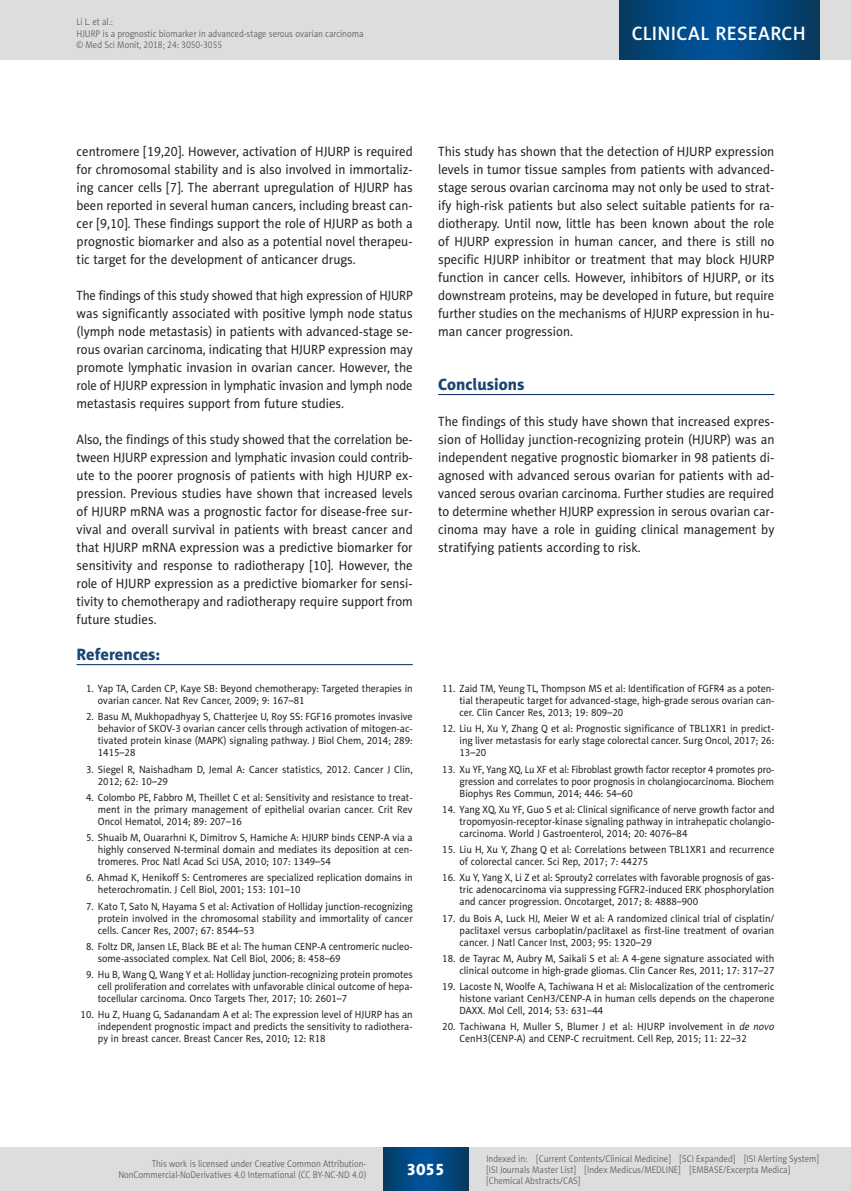
<style>
.page{position:relative;width:851px;height:1191px;background:#fff}
.page>*{position:absolute;margin:0;border:0;box-sizing:border-box;transform-origin:0 0}
.t1{font:19.5px "Naomi Sans EFN Medium";letter-spacing:.015em;color:#fff}
.MSM_Headline_1{font:16.5px "Naomi Sans EFN Heavy";color:#1a4574}
.MSM_Referencje_Tytul{font:16.5px "Naomi Sans EFN Heavy";color:#1a4574}
.t2{font:16.5px "Naomi Sans EFN Heavy";color:#fff}
.MSM_Body{font:13.5px/18px "Naomi Sans EFN";color:#231f20;text-align:justify;scale:.95 1}
.MSM_Body-2{font:13.5px/18px "Naomi Sans EFN";color:#231f20;text-align:justify;scale:.94 1}
.MSM_Body-3{font:13.5px/18px "Naomi Sans EFN";color:#231f20;text-align:justify;scale:.92 1}
.MSM_Referencje_punkt{font:10.5px/12px "Naomi Sans EFN";color:#231f20;text-align:justify;scale:.95 1}
.MSM_Referencje_punkt-2{font:10.5px/12px "Naomi Sans EFN";color:#231f20;text-align:justify;scale:.94 1}
.MSM_Referencje_punkt-3{font:10.5px/12px "Naomi Sans EFN";color:#231f20;text-align:justify;scale:.93 1}
.MSM_Referencje_punkt-4{font:10.5px/12px "Naomi Sans EFN";color:#231f20;scale:.96 1}
.t3{font:9.75px/11.2px "Naomi Sans EFN Light";color:#57585a;scale:.9 1}
.s1{font-style:italic}
</style>
<div class="page">
<hr style="left:438px;top:394px;width:336px;height:1px;background:#00295c">
<hr style="left:77px;top:664px;width:335px;height:1px;background:#00295c">
<div style="left:0;top:1148px;width:850px;height:43px;background:#dcdddf"></div>
<svg style="left:383px;top:1147px;width:85px;height:43px;background:#02477e"></svg>
<div style="left:0;top:0;width:850px;height:60px;background:#dcdddf"></div>
<svg style="left:619px;top:0;width:200px;height:60px;background:#02477e"></svg>
<p class="t3" style="left:77px;top:16px;width:320px">Li L. et al.:<br>HJURP is a prognostic biomarker in advanced-stage serous ovarian carcinoma © Med Sci Monit, 2018; 24: 3050-3055</p>
<h1 class="t1" style="left:631px;top:22px;width:175px">CLINICAL RESEARCH</h1>
<p class="MSM_Body" style="left:77px;top:142px;width:355px">centromere [19,20]. However, activation of HJURP is required for chromosomal stability and is also involved in immortaliz&shy;ing cancer cells [7]. The aberrant upregulation of HJURP has been reported in several human cancers, including breast can&shy;cer [9,10]. These findings support the role of HJURP as both a prognostic biomarker and also as a potential novel therapeu&shy;tic target for the development of anticancer drugs.</p>
<p class="MSM_Body-3" style="left:77px;top:286px;width:367px">The findings of this study showed that high expression of HJURP was significantly associated with positive lymph node status (lymph node metastasis) in patients with advanced-stage se&shy;rous ovarian carcinoma, indicating that HJURP expression may promote lymphatic invasion in ovarian cancer. However, the role of HJURP expression in lymphatic invasion and lymph node metastasis requires support from future studies.</p>
<p class="MSM_Body-2" style="left:77px;top:430px;width:359px">Also, the findings of this study showed that the correlation be&shy;tween HJURP expression and lymphatic invasion could contrib&shy;ute to the poorer prognosis of patients with high HJURP ex&shy;pression. Previous studies have shown that increased levels of HJURP mRNA was a prognostic factor for disease-free sur&shy;vival and overall survival in patients with breast cancer and that HJURP mRNA expression was a predictive biomarker for sensitivity and response to radiotherapy [10]. However, the role of HJURP expression as a predictive biomarker for sensi&shy;tivity to chemotherapy and radiotherapy require support from future studies.</p>
<p class="MSM_Referencje_Tytul" style="left:77px;top:644px;width:85px">References:</p>
<p class="MSM_Referencje_punkt" style="left:98px;top:682px;width:333px;text-indent:-12px">1. Yap TA, Carden CP, Kaye SB: Beyond chemotherapy: Targeted therapies in ovarian cancer. Nat Rev Cancer, 2009; 9: 167–81</p>
<p class="MSM_Referencje_punkt" style="left:98px;top:711px;width:333px;text-indent:-12px">2. Basu M, Mukhopadhyay S, Chatterjee U, Roy SS: FGF16 promotes invasive behavior of SKOV-3 ovarian cancer cells through activation of mitogen-ac&shy;tivated protein kinase (MAPK) signaling pathway. J Biol Chem, 2014; 289:<br>1415–28</p>
<p class="MSM_Referencje_punkt" style="left:98px;top:763px;width:333px;text-indent:-12px">3. Siegel R, Naishadham D, Jemal A: Cancer statistics, 2012. Cancer J Clin,<br>2012; 62: 10–29</p>
<p class="MSM_Referencje_punkt" style="left:98px;top:791px;width:333px;text-indent:-12px">4. Colombo PE, Fabbro M, Theillet C et al: Sensitivity and resistance to treat&shy;ment in the primary management of epithelial ovarian cancer. Crit Rev Oncol Hematol, 2014; 89: 207–16</p>
<p class="MSM_Referencje_punkt" style="left:98px;top:831px;width:333px;text-indent:-12px">5. Shuaib M, Ouararhni K, Dimitrov S, Hamiche A: HJURP binds CENP-A via a highly conserved N-terminal domain and mediates its deposition at cen&shy;tromeres. Proc Natl Acad Sci USA, 2010; 107: 1349–54</p>
<p class="MSM_Referencje_punkt" style="left:98px;top:872px;width:333px;text-indent:-12px">6. Ahmad K, Henikoff S: Centromeres are specialized replication domains in heterochromatin. J Cell Biol, 2001; 153: 101–10</p>
<p class="MSM_Referencje_punkt" style="left:98px;top:900px;width:333px;text-indent:-12px">7. Kato T, Sato N, Hayama S et al: Activation of Holliday junction-recognizing protein involved in the chromosomal stability and immortality of cancer cells. Cancer Res, 2007; 67: 8544–53</p>
<p class="MSM_Referencje_punkt" style="left:98px;top:940px;width:333px;text-indent:-12px">8. Foltz DR, Jansen LE, Black BE et al: The human CENP-A centromeric nucleo&shy;some-associated complex. Nat Cell Biol, 2006; 8: 458–69</p>
<p class="MSM_Referencje_punkt-2" style="left:98px;top:968px;width:336px;text-indent:-12px">9. Hu B, Wang Q, Wang Y et al: Holliday junction-recognizing protein promotes cell proliferation and correlates with unfavorable clinical outcome of hepa&shy;tocellular carcinoma. Onco Targets Ther, 2017; 10: 2601–7</p>
<p class="MSM_Referencje_punkt" style="left:98px;top:1009px;width:333px;text-indent:-17px">10. Hu Z, Huang G, Sadanandam A et al: The expression level of HJURP has an independent prognostic impact and predicts the sensitivity to radiothera&shy;py in breast cancer. Breast Cancer Res, 2010; 12: R18</p>
<p class="MSM_Body" style="left:438px;top:142px;width:355px">This study has shown that the detection of HJURP expression levels in tumor tissue samples from patients with advanced&shy;stage serous ovarian carcinoma may not only be used to strat&shy;ify high-risk patients but also select suitable patients for ra&shy;diotherapy. Until now, little has been known about the role of HJURP expression in human cancer, and there is still no specific HJURP inhibitor or treatment that may block HJURP function in cancer cells. However, inhibitors of HJURP, or its downstream proteins, may be developed in future, but require further studies on the mechanisms of HJURP expression in hu&shy;man cancer progression.</p>
<p class="MSM_Headline_1" style="left:438px;top:374px;width:88px">Conclusions</p>
<p class="MSM_Body" style="left:438px;top:412px;width:355px">The findings of this study have shown that increased expres&shy;sion of Holliday junction-recognizing protein (HJURP) was an independent negative prognostic biomarker in 98 patients di&shy;agnosed with advanced serous ovarian for patients with ad&shy;vanced serous ovarian carcinoma. Further studies are required to determine whether HJURP expression in serous ovarian car&shy;cinoma may have a role in guiding clinical management by stratifying patients according to risk.</p>
<p class="MSM_Referencje_punkt" style="left:459px;top:682px;width:333px;text-indent:-17px">11. Zaid TM, Yeung TL, Thompson MS et al: Identification of FGFR4 as a poten&shy;tial therapeutic target for advanced-stage, high-grade serous ovarian can&shy;cer. Clin Cancer Res, 2013; 19: 809–20</p>
<p class="MSM_Referencje_punkt" style="left:459px;top:723px;width:333px;text-indent:-17px">12. Liu H, Xu Y, Zhang Q et al: Prognostic significance of TBL1XR1 in predict&shy;ing liver metastasis for early stage colorectal cancer. Surg Oncol, 2017; 26:<br>13–20</p>
<p class="MSM_Referencje_punkt-3" style="left:459px;top:763px;width:340px;text-indent:-17px">13. Xu YF, Yang XQ, Lu XF et al: Fibroblast growth factor receptor 4 promotes pro&shy;gression and correlates to poor prognosis in cholangiocarcinoma. Biochem Biophys Res Commun, 2014; 446: 54–60</p>
<p class="MSM_Referencje_punkt-2" style="left:459px;top:803px;width:336px;text-indent:-17px">14. Yang XQ, Xu YF, Guo S et al: Clinical significance of nerve growth factor and tropomyosin-receptor-kinase signaling pathway in intrahepatic cholangio&shy;carcinoma. World J Gastroenterol, 2014; 20: 4076–84</p>
<p class="MSM_Referencje_punkt" style="left:459px;top:843px;width:333px;text-indent:-17px">15. Liu H, Xu Y, Zhang Q et al: Correlations between TBL1XR1 and recurrence of colorectal cancer. Sci Rep, 2017; 7: 44275</p>
<p class="MSM_Referencje_punkt-2" style="left:459px;top:872px;width:336px;text-indent:-17px">16. Xu Y, Yang X, Li Z et al: Sprouty2 correlates with favorable prognosis of gas&shy;tric adenocarcinoma via suppressing FGFR2-induced ERK phosphorylation and cancer progression. Oncotarget, 2017; 8: 4888–900</p>
<p class="MSM_Referencje_punkt" style="left:459px;top:912px;width:333px;text-indent:-17px">17. du Bois A, Luck HJ, Meier W et al: A randomized clinical trial of cisplatin/ paclitaxel versus carboplatin/paclitaxel as first-line treatment of ovarian cancer. J Natl Cancer Inst, 2003; 95: 1320–29</p>
<p class="MSM_Referencje_punkt" style="left:442px;top:952px;width:351px;text-align:right">18. de Tayrac M, Aubry M, Saikali S et al: A 4-gene signature associated with clinical outcome in high-grade gliomas. Clin Cancer Res, 2011; 17: 317–27</p>
<p class="MSM_Referencje_punkt" style="left:459px;top:980px;width:333px;text-indent:-17px">19. Lacoste N, Woolfe A, Tachiwana H et al: Mislocalization of the centromeric histone variant CenH3/CENP-A in human cells depends on the chaperone DAXX. Mol Cell, 2014; 53: 631–44</p>
<p class="MSM_Referencje_punkt-4" style="left:459px;top:1021px;width:329px;text-indent:-17px">20. Tachiwana H, Muller S, Blumer J et al: HJURP involvement in <span class="s1">de novo<br></span>CenH3(CENP-A) and CENP-C recruitment. Cell Rep, 2015; 11: 22–32</p>
<p class="t3" style="left:118px;top:1158px;width:277px;text-align:right">This work is licensed under Creative Common Attribution-<br>NonCommercial-NoDerivatives 4.0 International (CC BY-NC-ND 4.0)</p>
<h2 class="t2" style="left:406px;top:1159px;width:40px">3055</h2>
<p class="t3" style="left:486px;top:1152px;width:371px">Indexed in: [Current Contents/Clinical Medicine] [SCI Expanded] [ISI Alerting System] [ISI Journals Master List] [Index Medicus/MEDLINE] [EMBASE/Excerpta Medica] [Chemical Abstracts/CAS]</p>
</div>
